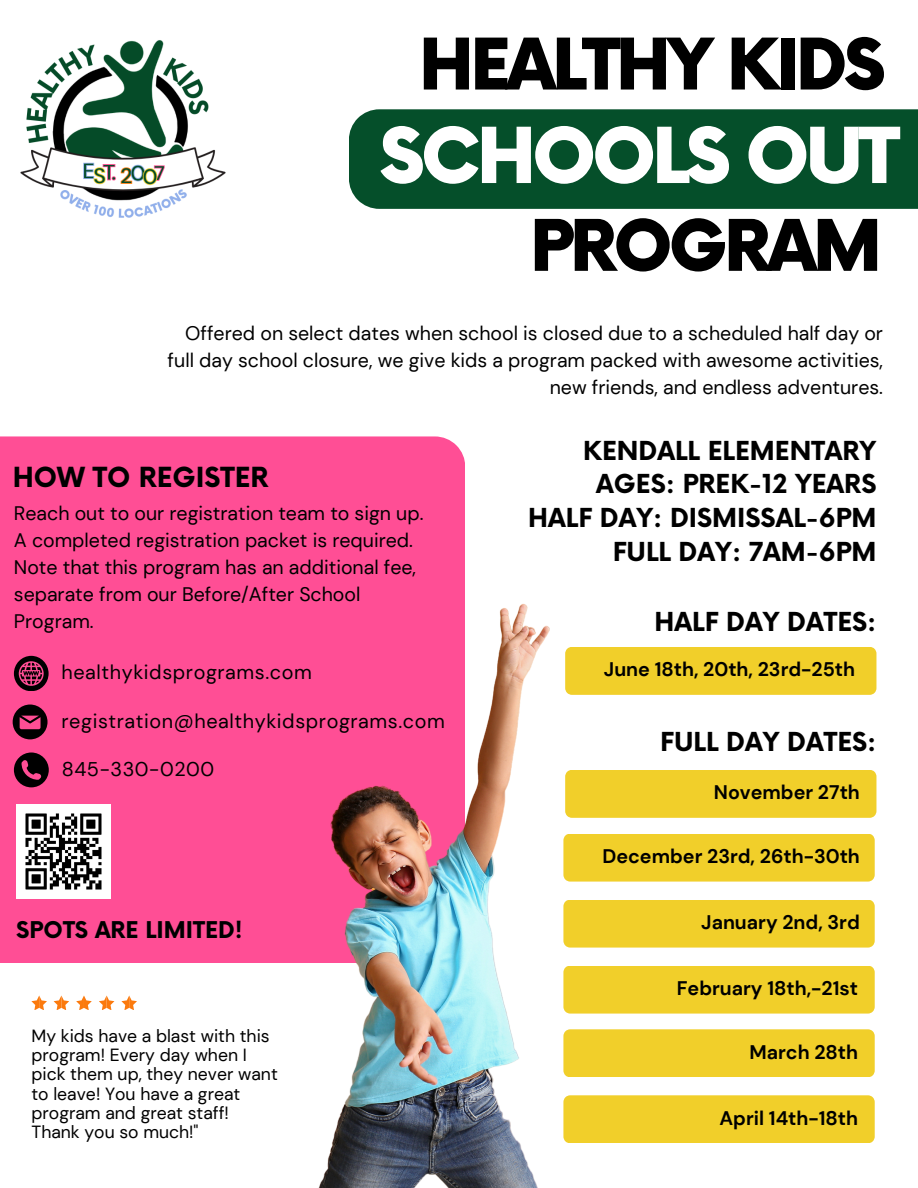
<style>
.page{position:relative;width:918px;height:1188px;background:#fff}
.page>*{position:absolute;margin:0;border:0;box-sizing:border-box;transform-origin:0 0}
.t1{font:900 75.15px "Now";letter-spacing:-.055em;color:#fff}
.t2{font:900 69.3px "Now";letter-spacing:-.055em;color:#000}
.t3{font:700 27px "Now";color:#000}
.t4{font:700 25.5px/33.8px "Now";color:#000;text-align:right}
.t5{font:700 22.5px "Now";color:#000}
.t6{font:19.8px "DM Sans";letter-spacing:.03em;color:#000}
.t7{font:700 19.65px "DM Sans";color:#000}
.t8{font:19.5px/27px "DM Sans";color:#000;text-align:right}
.t9{font:17.55px/19.2px "DM Sans";color:#000}
</style>
<div class="page">
<div style="left:349px;top:109px;width:569px;height:100px;background:#054f2a"></div>
<img style="left:20px;top:40px;width:206px;height:178px">
<div style="left:573px;top:770px;width:303px;height:48px;background:#f1cf2a"></div>
<div style="left:573px;top:647px;width:303px;height:48px;background:#f1cf2a"></div>
<div style="left:573px;top:834px;width:302px;height:48px;background:#f1cf2a"></div>
<div style="left:573px;top:900px;width:302px;height:48px;background:#f1cf2a"></div>
<div style="left:0;top:436px;width:465px;height:527px;background:#ff4e95"></div>
<img style="left:318px;top:604px;width:255px;height:584px">
<div style="left:563px;top:966px;width:312px;height:48px;background:#f1cf2a"></div>
<div style="left:563px;top:1029px;width:312px;height:48px;background:#f1cf2a"></div>
<div style="left:563px;top:1095px;width:312px;height:48px;background:#f1cf2a"></div>
<svg style="left:14px;top:753px;width:35px;height:34px"></svg>
<svg style="left:14px;top:656px;width:35px;height:35px"></svg>
<svg style="left:13px;top:705px;width:35px;height:34px"></svg>
<svg style="left:31px;top:996px;width:16px;height:14px"></svg>
<svg style="left:54px;top:996px;width:15px;height:14px"></svg>
<svg style="left:76px;top:996px;width:16px;height:14px"></svg>
<svg style="left:99px;top:996px;width:15px;height:14px"></svg>
<svg style="left:122px;top:996px;width:15px;height:14px"></svg>
<img style="left:16px;top:804px;width:95px;height:95px">
<p class="t2" style="left:419px;top:27px;width:468px">HEALTHY KIDS</p>
<p class="t1" style="left:379px;top:115px;width:522px">SCHOOLS OUT</p>
<p class="t2" style="left:530px;top:208px;width:353px">PROGRAM</p>
<h5 class="t8" style="left:168px;top:320px;width:717px">Offered on select dates when school is closed due to a scheduled half day or full day school closure, we give kids a program packed with awesome activities, new friends, and endless adventures.</h5>
<h2 class="t3" style="left:13px;top:462px;width:257px">HOW TO REGISTER</h2>
<p class="t8" style="left:14px;top:499px;width:411px;text-align:left">Reach out to our registration team to sign up.<br>A completed registration packet is required.<br>Note that this program has an additional fee, separate from our Before/After School Program.</p>
<h3 class="t6" style="left:62px;top:659px;width:252px">healthykidsprograms.com</h3>
<h2 class="t6" style="left:62px;top:709px;width:385px">registration@healthykidsprograms.com</h2>
<p class="t6" style="left:62px;top:757px;width:154px">845-330-0200</p>
<h4 class="t5" style="left:16px;top:917px;width:228px">SPOTS ARE LIMITED!</h4>
<h2 class="t9" style="left:31px;top:1027px;width:248px">My kids have a blast with this program! Every day when I pick them up, they never want to leave! You have a great program and great staff!<br>Thank you so much!"</h2>
<h4 class="t4" style="left:528px;top:435px;width:350px">KENDALL ELEMENTARY<br>AGES: PREK-12 YEARS<br>HALF DAY: DISMISSAL-6PM<br>FULL DAY: 7AM-6PM</h4>
<p class="t4" style="left:655px;top:606px;width:223px">HALF DAY DATES:</p>
<h2 class="t7" style="left:604px;top:657px;width:253px">June 18th, 20th, 23rd-25th</h2>
<h4 class="t4" style="left:660px;top:726px;width:218px">FULL DAY DATES:</h4>
<h5 class="t7" style="left:714px;top:780px;width:147px">November 27th</h5>
<h1 class="t7" style="left:603px;top:844px;width:259px">December 23rd, 26th-30th</h1>
<h1 class="t7" style="left:701px;top:909px;width:160px">January 2nd, 3rd</h1>
<p class="t7" style="left:677px;top:976px;width:183px">February 18th,-21st</p>
<p class="t7" style="left:750px;top:1039px;width:110px">March 28th</p>
<p class="t7" style="left:720px;top:1105px;width:140px">April 14th-18th</p>
</div>
